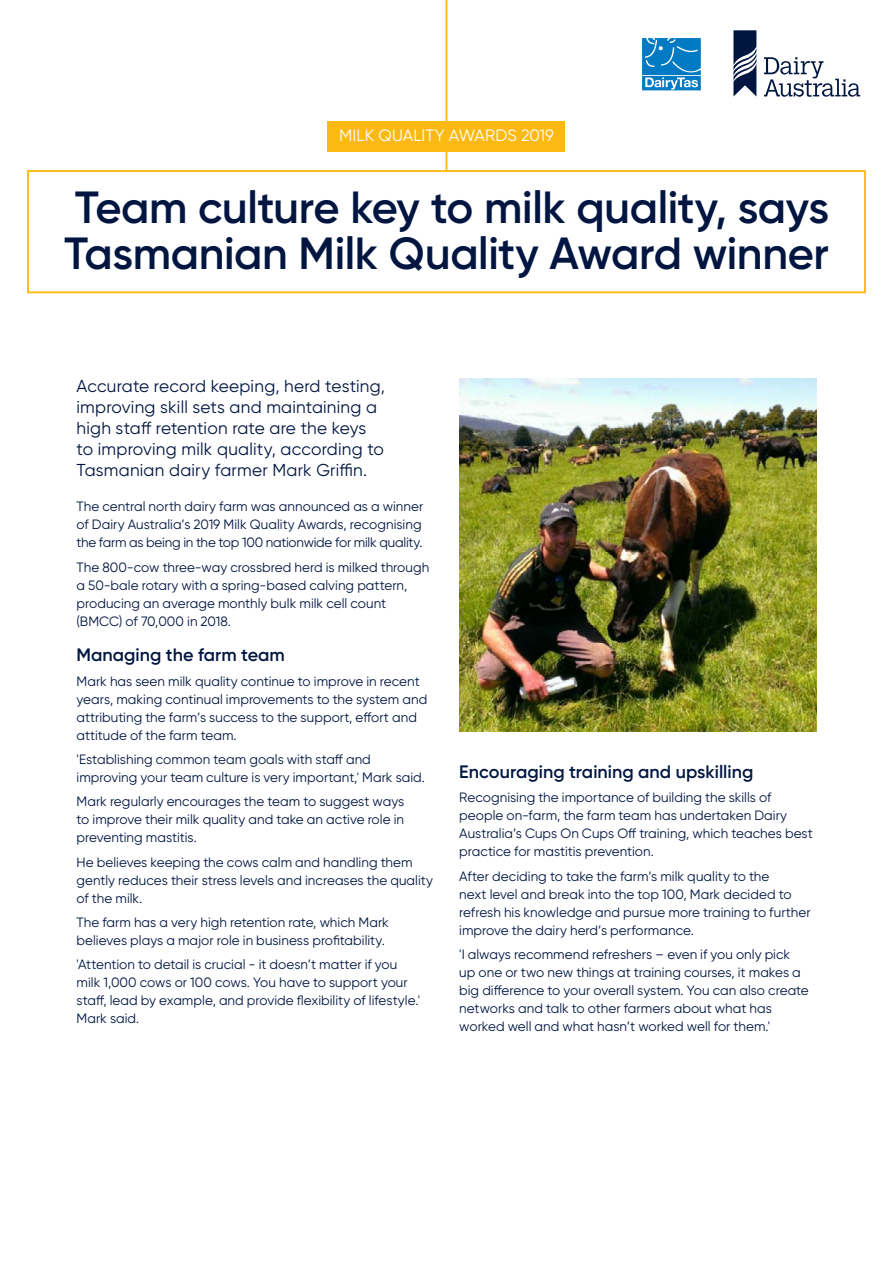
<style>
.page{position:relative;width:893px;height:1263px;background:#fff}
.page>*{position:absolute;margin:0;border:0;box-sizing:border-box;transform-origin:0 0}
.t1{font:600 45px/46.5px "Gilroy";letter-spacing:-.01em;color:#001641}
.t2{font:600 18px "Gilroy";color:#001641}
.t3{font:17.25px/21px "Gilroy";letter-spacing:.01em;color:#001641}
.t4{font:16.5px "Gilroy";letter-spacing:.005em;color:#fff}
.t5{font:13.5px/18px "Gilroy";color:#001641}
</style>
<div class="page">
<hr style="left:446px;top:0;width:1px;height:170px;background:#fdb913">
<div style="left:328px;top:121px;width:237px;height:30px;background:#fdb913"></div>
<svg style="left:642px;top:38px;width:59px;height:52px;background:#298fcb"></svg>
<svg style="left:764px;top:57px;width:96px;height:40px"></svg>
<svg style="left:733px;top:30px;width:23px;height:67px"></svg>
<div style="left:27px;top:170px;width:839px;height:123px;border:2px solid #fdb913"></div>
<img style="left:459px;top:378px;width:357px;height:353px">
<p class="t4" style="left:339px;top:125px;width:216px">MILK QUALITY AWARDS 2019</p>
<h1 class="t1" style="left:64px;top:183px;width:767px">Team culture key to milk quality, says<br>Tasmanian Milk Quality Award winner</h1>
<p class="t3" style="left:77px;top:376px;width:310px">Accurate record keeping, herd testing, improving skill sets and maintaining a high staff retention rate are the keys to improving milk quality, according to Tasmanian dairy farmer Mark Griffin.</p>
<p class="t5" style="left:77px;top:497px;width:348px">The central north dairy farm was announced as a winner of Dairy Australia’s 2019 Milk Quality Awards, recognising the farm as being in the top 100 nationwide for milk quality.</p>
<p class="t5" style="left:77px;top:558px;width:354px">The 800-cow three-way crossbred herd is milked through a 50-bale rotary with a spring-based calving pattern, producing an average monthly bulk milk cell count (BMCC) of 70,000 in 2018.</p>
<h2 class="t2" style="left:77px;top:644px;width:210px">Managing the farm team</h2>
<p class="t5" style="left:77px;top:672px;width:352px">Mark has seen milk quality continue to improve in recent years, making continual improvements to the system and attributing the farm’s success to the support, effort and attitude of the farm team.</p>
<p class="t5" style="left:77px;top:750px;width:350px">'Establishing common team goals with staff and improving your team culture is very important,' Mark said.</p>
<p class="t5" style="left:77px;top:792px;width:329px;text-align:justify">Mark regularly encourages the team to suggest ways to improve their milk quality and take an active role in preventing mastitis.</p>
<p class="t5" style="left:77px;top:853px;width:358px">He believes keeping the cows calm and handling them gently reduces their stress levels and increases the quality of the milk.</p>
<p class="t5" style="left:77px;top:913px;width:314px">The farm has a very high retention rate, which Mark believes plays a major role in business profitability.</p>
<p class="t5" style="left:77px;top:955px;width:345px">'Attention to detail is crucial - it doesn’t matter if you milk 1,000 cows or 100 cows. You have to support your staff, lead by example, and provide flexibility of lifestyle.' Mark said.</p>
<h2 class="t2" style="left:459px;top:761px;width:296px">Encouraging training and upskilling</h2>
<p class="t5" style="left:459px;top:789px;width:355px">Recognising the importance of building the skills of people on-farm, the farm team has undertaken Dairy Australia’s Cups On Cups Off training, which teaches best practice for mastitis prevention.</p>
<p class="t5" style="left:459px;top:867px;width:353px">After deciding to take the farm’s milk quality to the<br>next level and break into the top 100, Mark decided to refresh his knowledge and pursue more training to further improve the dairy herd’s performance.</p>
<p class="t5" style="left:459px;top:945px;width:351px">'I always recommend refreshers – even if you only pick up one or two new things at training courses, it makes a big difference to your overall system. You can also create networks and talk to other farmers about what has worked well and what hasn’t worked well for them.'</p>
</div>
